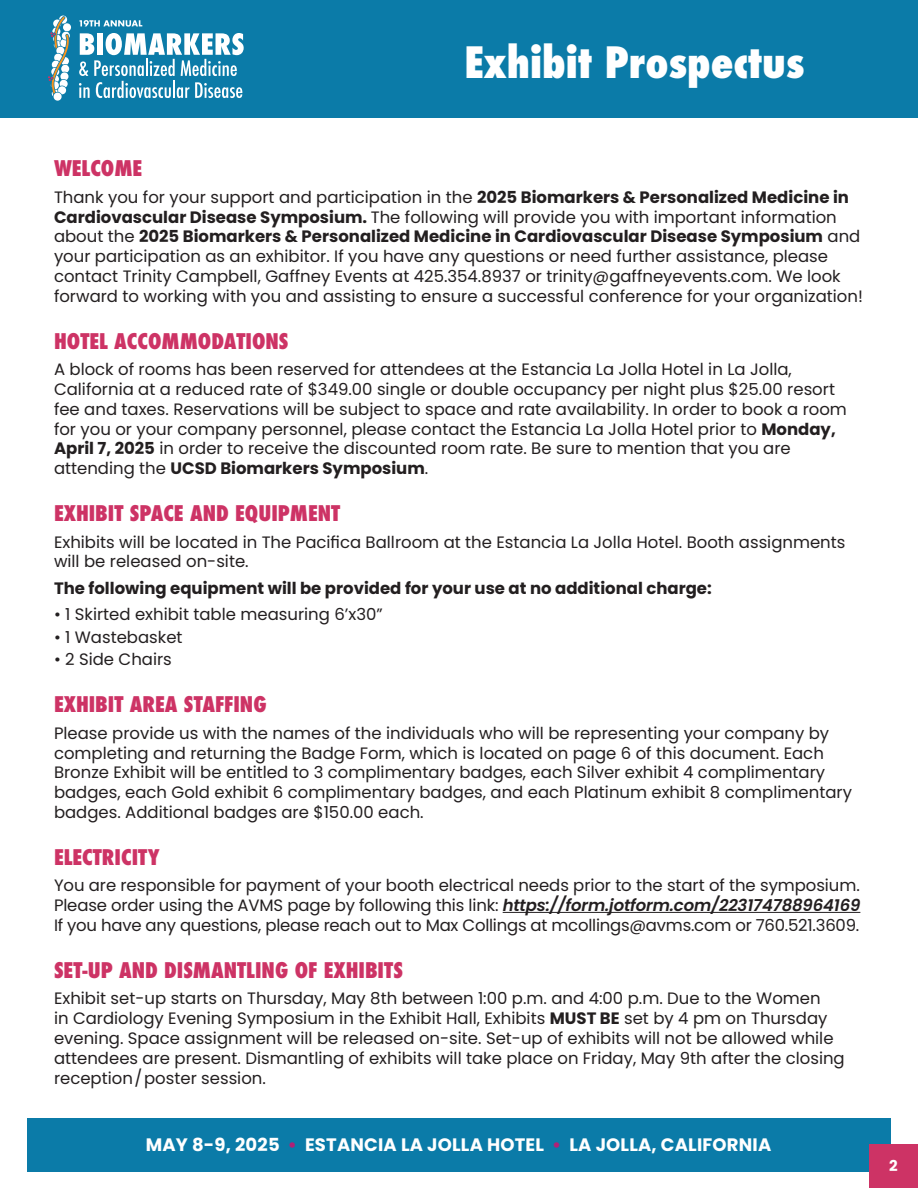
<style>
.page{position:relative;width:918px;height:1188px;background:#fff}
.page>*{position:absolute;margin:0;border:0;box-sizing:border-box;transform-origin:0 0}
.t1{font:800 condensed 42px "Futura";color:#fff}
.t2{font:800 condensed 21px "Futura";color:#cd3365}
.t3{font:700 18px "Poppins";letter-spacing:.01em;color:#fff}
.t4{font:16.5px/19.8px "Poppins";color:#231f20}
.t5{font:700 16.5px "Poppins";color:#231f20}
.t6{font:700 15px "Poppins";color:#fff}
.s1{font-weight:700}
.s2{font-weight:600;font-style:italic}
.s3{color:#b02077}
</style>
<div class="page">
<div style="left:27px;top:1118px;width:864px;height:53px;background:#0b7ba8"></div>
<div style="left:0;top:0;width:918px;height:118px;background:#0b7ba8"></div>
<hr style="left:503px;top:912px;width:357px;height:1px;background:#231f20">
<div style="left:869px;top:1145px;width:49px;height:43px;background:#cd3365"></div>
<svg style="left:80px;top:20px;width:62px;height:7px"></svg>
<svg style="left:79px;top:33px;width:165px;height:65px"></svg>
<svg style="left:48px;top:16px;width:23px;height:85px"></svg>
<h1 class="t1" style="left:464px;top:34px;width:342px">Exhibit Prospectus</h1>
<p class="t2" style="left:54px;top:154px;width:90px">WELCOME</p>
<p class="t4" style="left:54px;top:187px;width:811px">Thank you for your support and participation in the <span class="s1">2025 Biomarkers &amp; Personalized Medicine in Cardiovascular Disease Symposium.</span> The following will provide you with important information about the <span class="s1">2025 Biomarkers &amp; Personalized Medicine in Cardiovascular Disease Symposium</span> and your participation as an exhibitor. If you have any questions or need further assistance, please contact Trinity Campbell, Gaffney Events at 425.354.8937 or trinity@gaffneyevents.com. We look forward to working with you and assisting to ensure a successful conference for your organization!</p>
<p class="t2" style="left:54px;top:327px;width:236px">HOTEL ACCOMMODATIONS</p>
<p class="t4" style="left:54px;top:360px;width:794px">A block of rooms has been reserved for attendees at the Estancia La Jolla Hotel in La Jolla, California at a reduced rate of $349.00 single or double occupancy per night plus $25.00 resort fee and taxes. Reservations will be subject to space and rate availability. In order to book a room for you or your company personnel, please contact the Estancia La Jolla Hotel prior to <span class="s1">Monday, April 7, 2025</span> in order to receive the discounted room rate. Be sure to mention that you are attending the <span class="s1">UCSD Biomarkers Symposium</span>.</p>
<p class="t2" style="left:54px;top:499px;width:288px">EXHIBIT SPACE AND EQUIPMENT</p>
<p class="t4" style="left:54px;top:532px;width:793px">Exhibits will be located in The Pacifica Ballroom at the Estancia La Jolla Hotel. Booth assignments will be released on-site.</p>
<p class="t5" style="left:54px;top:579px;width:659px">The following equipment will be provided for your use at no additional charge:</p>
<p class="t4" style="left:54px;top:605px;width:330px">• 1 Skirted exhibit table measuring 6’x30”</p>
<p class="t4" style="left:54px;top:627px;width:130px">• 1 Wastebasket</p>
<p class="t4" style="left:54px;top:650px;width:119px">• 2 Side Chairs</p>
<p class="t2" style="left:54px;top:690px;width:214px">EXHIBIT AREA STAFFING</p>
<p class="t4" style="left:54px;top:723px;width:799px">Please provide us with the names of the individuals who will be representing your company by completing and returning the Badge Form, which is located on page 6 of this document. Each Bronze Exhibit will be entitled to 3 complimentary badges, each Silver exhibit 4 complimentary badges, each Gold exhibit 6 complimentary badges, and each Platinum exhibit 8 complimentary badges. Additional badges are $150.00 each.</p>
<p class="t2" style="left:54px;top:843px;width:107px">ELECTRICITY</p>
<p class="t4" style="left:54px;top:876px;width:808px">You are responsible for payment of your booth electrical needs prior to the start of the symposium.<br>Please order using the AVMS page by following this link: <span class="s2">https://form.jotform.com/223174788964169</span></p>
<p class="t4" style="left:54px;top:915px;width:807px">If you have any questions, please reach out to Max Collings at mcollings@avms.com or 760.521.3609.</p>
<p class="t2" style="left:54px;top:956px;width:351px">SET-UP AND DISMANTLING OF EXHIBITS</p>
<p class="t4" style="left:54px;top:989px;width:792px">Exhibit set-up starts on Thursday, May 8th between 1:00 p.m. and 4:00 p.m. Due to the Women<br>in Cardiology Evening Symposium in the Exhibit Hall, Exhibits <span class="s1">MUST BE</span> set by 4 pm on Thursday evening. Space assignment will be released on-site. Set-up of exhibits will not be allowed while attendees are present. Dismantling of exhibits will take place on Friday, May 9th after the closing reception/poster session.</p>
<p class="t3" style="left:146px;top:1134px;width:627px">MAY 8-9, 2025 <span class="s3">•</span> ESTANCIA LA JOLLA HOTEL <span class="s3">•</span> LA JOLLA, CALIFORNIA</p>
<p class="t6" style="left:889px;top:1157px;width:10px">2</p>
</div>
